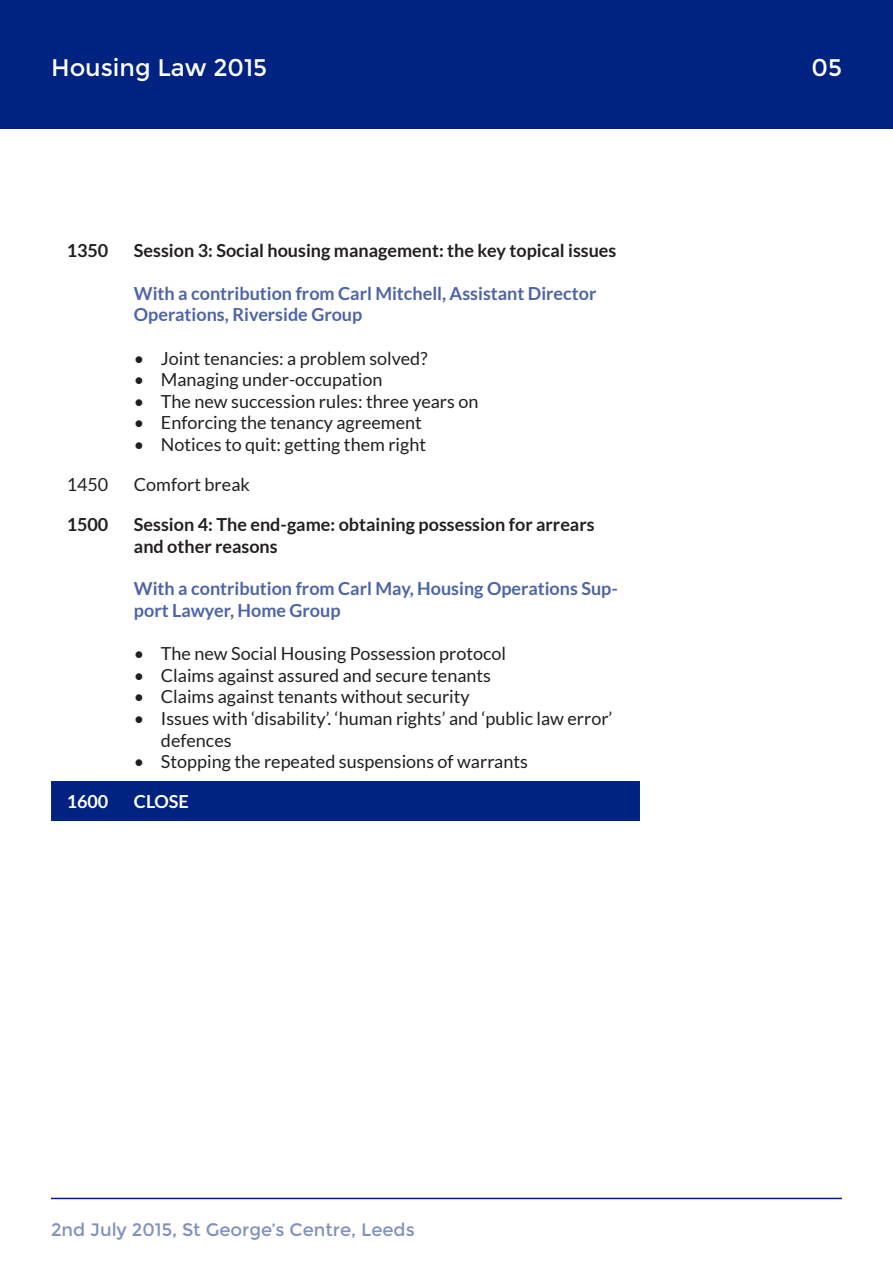
<style>
.page{position:relative;width:893px;height:1263px;background:#fff}
.page>*{position:absolute;margin:0;border:0;box-sizing:border-box;transform-origin:0 0}
.t1{font:24px "Montserrat";color:#fff}
.Table_style{font:18px/21.6px "Lato";color:#231f20}
.t2{font:700 18px/21.6px "Lato";color:#4d64a6}
.Table_style-2{font:700 18px/21.6px "Lato";color:#231f20}
.t3{font:18px "Montserrat";color:#8091c0}
.Table_style-3{font:700 18px "Lato";color:#fff}
</style>
<div class="page">
<div style="left:0;top:0;width:893px;height:128px;background:#002280"></div>
<hr style="left:51px;top:1198px;width:791px;height:1px;background:#002280">
<div style="left:51px;top:781px;width:589px;height:40px;background:#002280"></div>
<h1 class="t1" style="left:51px;top:53px;width:217px">Housing Law 2015</h1>
<h1 class="t1" style="left:811px;top:53px;width:32px">05</h1>
<p class="Table_style-2" style="left:67px;top:239px;width:43px">1350</p>
<p class="Table_style-2" style="left:134px;top:239px;width:484px">Session 3: Social housing management: the key topical issues</p>
<p class="t2" style="left:134px;top:282px;width:464px">With a contribution from Carl Mitchell, Assistant Director<br>Operations, Riverside Group</p>
<p class="Table_style" style="left:134px;top:347px;width:295px">• Joint tenancies: a problem solved?</p>
<p class="Table_style" style="left:134px;top:369px;width:250px">• Managing under-occupation</p>
<p class="Table_style" style="left:134px;top:390px;width:346px">• The new succession rules: three years on</p>
<p class="Table_style" style="left:134px;top:412px;width:289px">• Enforcing the tenancy agreement</p>
<p class="Table_style" style="left:134px;top:433px;width:294px">• Notices to quit: getting them right</p>
<p class="Table_style" style="left:67px;top:473px;width:43px">1450</p>
<p class="Table_style" style="left:134px;top:473px;width:117px">Comfort break</p>
<p class="Table_style-2" style="left:67px;top:513px;width:43px">1500</p>
<p class="Table_style-2" style="left:134px;top:513px;width:462px">Session 4: The end-game: obtaining possession for arrears and other reasons</p>
<p class="t2" style="left:134px;top:578px;width:485px">With a contribution from Carl May, Housing Operations Sup&shy;port Lawyer, Home Group</p>
<p class="Table_style" style="left:134px;top:643px;width:374px">• The new Social Housing Possession protocol</p>
<p class="Table_style" style="left:134px;top:664px;width:359px">• Claims against assured and secure tenants</p>
<p class="Table_style" style="left:134px;top:686px;width:337px">• Claims against tenants without security</p>
<p class="Table_style" style="left:161px;top:708px;width:453px;text-indent:-27px">• Issues with ‘disability’. ‘human rights’ and ‘public law error’ defences</p>
<p class="Table_style" style="left:134px;top:751px;width:395px">• Stopping the repeated suspensions of warrants</p>
<p class="Table_style-3" style="left:67px;top:791px;width:43px">1600</p>
<p class="Table_style-3" style="left:134px;top:791px;width:56px">CLOSE</p>
<p class="t3" style="left:51px;top:1219px;width:365px">2nd July 2015, St George’s Centre, Leeds</p>
</div>
